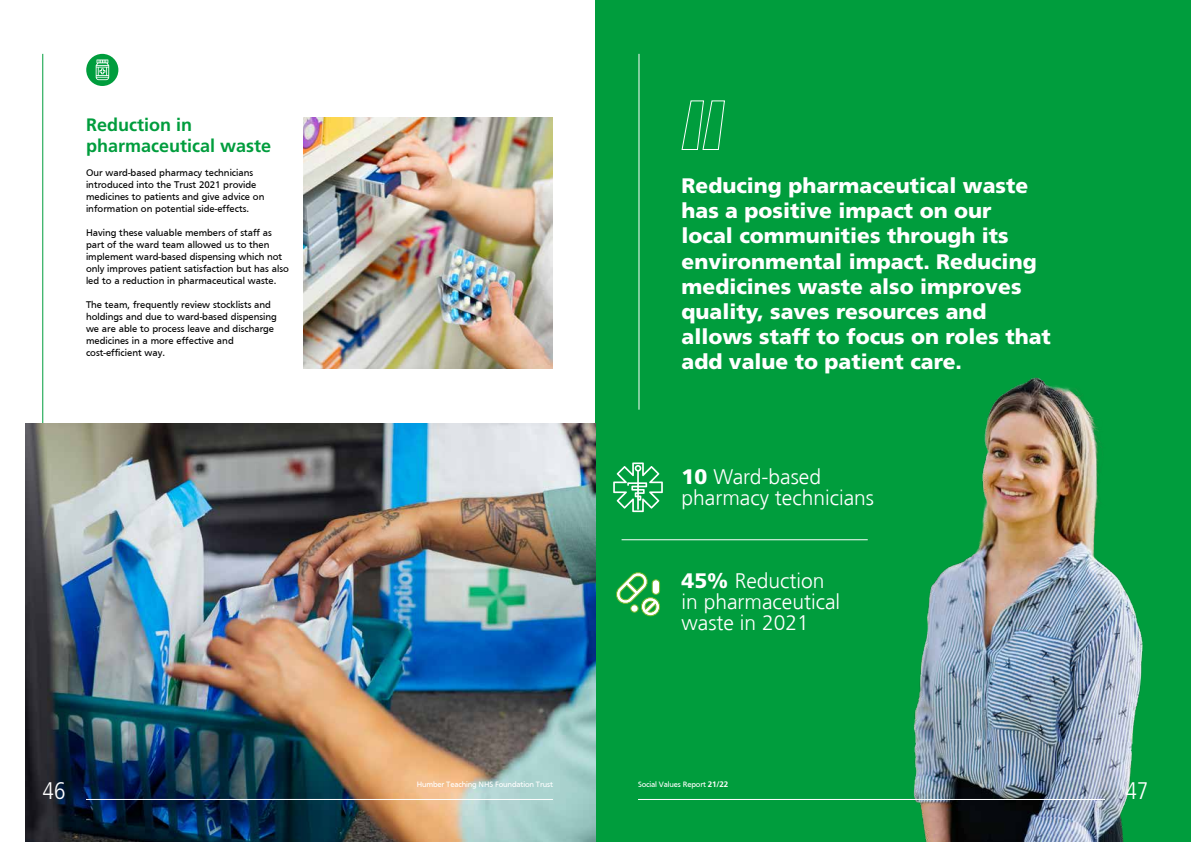
<style>
.page{position:relative;width:1191px;height:842px;background:#fff}
.page>*{position:absolute;margin:0;border:0;box-sizing:border-box;transform-origin:0 0}
.t1{font:300 condensed 24px "Frutiger LT Std";color:#fff}
.t2{font:900 21px/25.2px "Frutiger LT Std";color:#fff}
.t3{font:300 21px/21px "Frutiger";color:#fff}
.t4{font:700 18px/21.6px "Frutiger LT Std";color:#009d3d}
.t5{font:10px/12px "Frutiger Normal";color:#000}
.t6{font:8px "Frutiger Normal";letter-spacing:-.02em;color:#fff}
.s1{font-family:"Frutiger LT Std";font-weight:900}
.s2{font-family:"Frutiger LT Std";font-weight:700}
</style>
<div class="page">
<div style="left:595px;top:0;width:596px;height:842px;background:#009d3d"></div>
<img style="left:855px;top:377px;width:288px;height:465px">
<svg style="left:681px;top:100px;width:44px;height:50px"></svg>
<hr style="left:621px;top:539px;width:246px;height:1px;background:#fff">
<hr style="left:638px;top:799px;width:467px;height:1px;background:#fff">
<img style="left:303px;top:117px;width:250px;height:252px">
<hr style="left:42px;top:54px;width:1px;height:493px;background:#009d3d">
<svg style="left:86px;top:54px;width:32px;height:32px"></svg>
<img style="left:26px;top:424px;width:569px;height:418px">
<hr style="left:86px;top:799px;width:467px;height:1px;background:#fff">
<hr style="left:638px;top:54px;width:1px;height:356px;background:#fff">
<svg style="left:96px;top:60px;width:13px;height:20px"></svg>
<svg style="left:613px;top:462px;width:50px;height:50px"></svg>
<svg style="left:616px;top:572px;width:44px;height:45px"></svg>
<div style="left:652px;top:580px;width:7px;height:14px;background:#fff;border-radius:4px"></div>
<div style="left:651px;top:579px;width:9px;height:16px;border:1px solid #76b82a;border-radius:4px"></div>
<div style="left:631px;top:605px;width:7px;height:7px;background:#fff;border-radius:50%"></div>
<div style="left:630px;top:604px;width:8px;height:9px;border:1px solid #76b82a;border-radius:50%"></div>
<h3 class="t4" style="left:86px;top:114px;width:187px">Reduction in pharmaceutical waste</h3>
<p class="t5" style="left:86px;top:167px;width:180px">Our ward-based pharmacy technicians introduced into the Trust 2021 provide medicines to patients and give advice on information on potential side-effects.</p>
<p class="t5" style="left:86px;top:227px;width:204px">Having these valuable members of staff as part of the ward team allowed us to then implement ward-based dispensing which not only improves patient satisfaction but has also led to a reduction in pharmaceutical waste.</p>
<p class="t5" style="left:86px;top:299px;width:192px">The team, frequently review stocklists and holdings and due to ward-based dispensing we are able to process leave and discharge medicines in a more effective and cost-efficient way.</p>
<h1 class="t1" style="left:43px;top:777px;width:25px">46</h1>
<p class="t6" style="left:417px;top:780px;width:138px">Humber Teaching NHS Foundation Trust</p>
<p class="t2" style="left:681px;top:173px;width:371px">Reducing pharmaceutical waste has a positive impact on our<br>local communities through its environmental impact. Reducing medicines waste also improves quality, saves resources and allows staff to focus on roles that add value to patient care.</p>
<h2 class="t3" style="left:681px;top:466px;width:194px"><span class="s1">10</span> Ward-based pharmacy technicians</h2>
<h2 class="t3" style="left:681px;top:570px;width:160px"><span class="s1">45%</span> Reduction in pharmaceutical waste in 2021</h2>
<p class="t6" style="left:638px;top:780px;width:92px">Social Values Report <span class="s2">21/22</span></p>
<h1 class="t1" style="left:1125px;top:777px;width:25px">47</h1>
</div>
